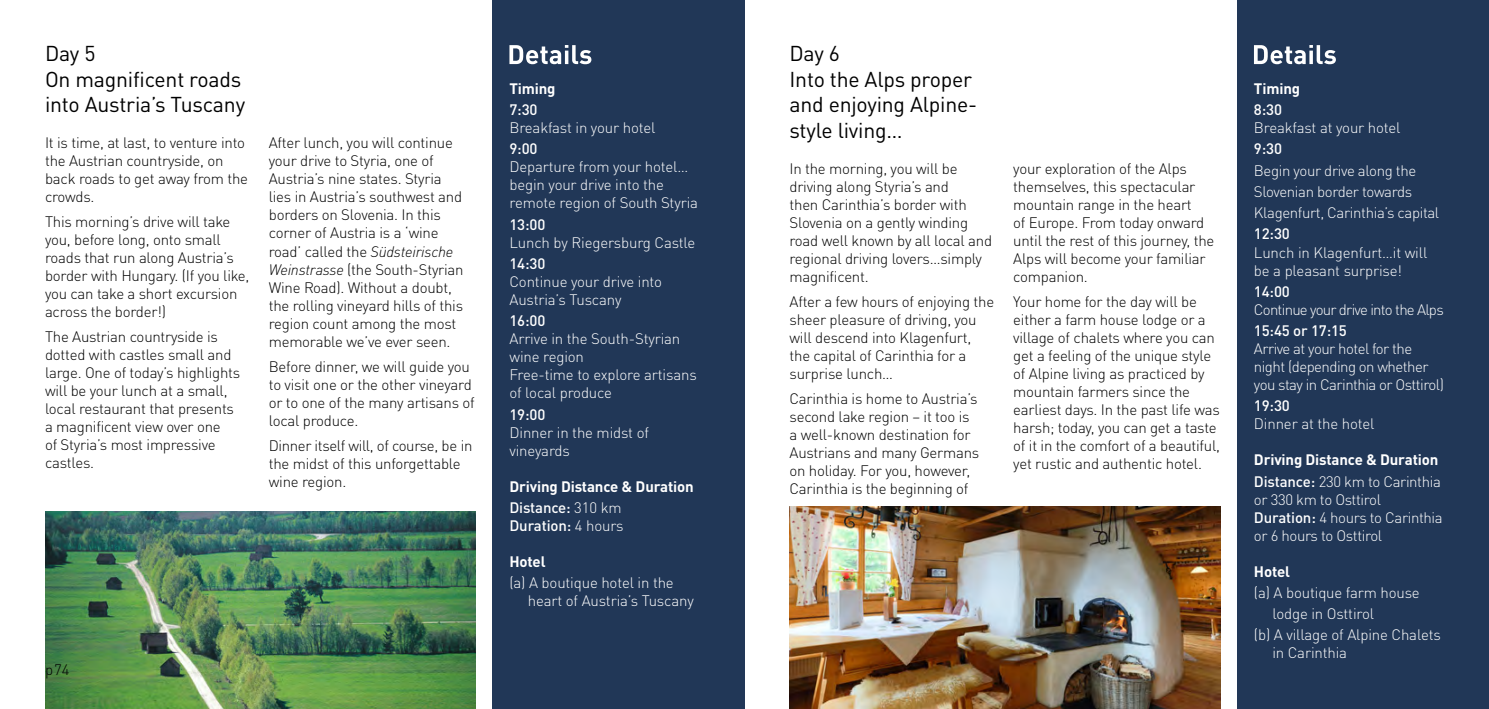
<style>
.page{position:relative;width:1489px;height:709px;background:#fff}
.page>*{position:absolute;margin:0;border:0;box-sizing:border-box;transform-origin:0 0}
.t1{font:21.25px/25.5px "DINOT";letter-spacing:-.01em;color:#000}
.t2{font:300 15px/18px "DINOT";letter-spacing:-.015em;color:#000}
.t3{font:300 15px/18px "DINOT";letter-spacing:-.01em;color:#fff}
.t4{font:700 15px/21.2px "DINOT";letter-spacing:-.01em;color:#fff}
.t5{font:500 15px "DINOT";letter-spacing:-.01em;color:#fff}
.t6{font:300 15px/18px "DINOT";letter-spacing:-.035em;color:#fff}
.t7{font:300 15px "DINOT";letter-spacing:-.05em;color:#fff}
.s1{font-family:"DIN";font-style:italic}
.s2{font-weight:500}
.s3{font-weight:300}
</style>
<div class="page">
<img style="left:45px;top:511px;width:430px;height:198px">
<img style="left:789px;top:506px;width:431px;height:203px">
<div style="left:492px;top:0;width:253px;height:709px;background:#213757"></div>
<svg style="left:509px;top:45px;width:82px;height:19px"></svg>
<div style="left:1236px;top:0;width:252px;height:709px;background:#213757"></div>
<svg style="left:1254px;top:45px;width:81px;height:19px"></svg>
<h1 class="t1" style="left:45px;top:40px;width:202px">Day 5<br>On magnificent roads into Austria’s Tuscany</h1>
<p class="t2" style="left:45px;top:134px;width:205px">It is time, at last, to venture into the Austrian countryside, on back roads to get away from the crowds.</p>
<p class="t2" style="left:45px;top:213px;width:206px">This morning’s drive will take you, before long, onto small roads that run along Austria’s border with Hungary. (If you like, you can take a short excursion across the border!)</p>
<p class="t2" style="left:45px;top:328px;width:197px">The Austrian countryside is dotted with castles small and large. One of today’s highlights will be your lunch at a small, local restaurant that presents a magnificent view over one<br>of Styria’s most impressive castles.</p>
<p class="t2" style="left:269px;top:134px;width:196px">After lunch, you will continue your drive to Styria, one of<br>Austria’s nine states. Styria lies in Austria’s southwest and borders on Slovenia. In this corner of Austria is a ‘wine road’ called the <span class="s1">Südsteirische<br>Weinstrasse</span> (the South-Styrian<br>Wine Road). Without a doubt, the rolling vineyard hills of this region count among the most memorable we’ve ever seen.</p>
<p class="t2" style="left:269px;top:357px;width:207px">Before dinner, we will guide you to visit one or the other vineyard or to one of the many artisans of local produce.</p>
<p class="t2" style="left:269px;top:436px;width:205px">Dinner itself will, of course, be in the midst of this unforgettable wine region.</p>
<p class="t2" style="left:45px;top:660px;width:26px">p74</p>
<p class="t4" style="left:509px;top:77px;width:48px">Timing</p>
<p class="t5" style="left:509px;top:100px;width:30px">7:30</p>
<p class="t3" style="left:509px;top:119px;width:147px">Breakfast in your hotel</p>
<p class="t5" style="left:509px;top:139px;width:30px">9:00</p>
<p class="t3" style="left:509px;top:158px;width:190px">Departure from your hotel… begin your drive into the remote region of South Styria</p>
<p class="t5" style="left:509px;top:215px;width:37px">13:00</p>
<p class="t3" style="left:509px;top:233px;width:187px">Lunch by Riegersburg Castle</p>
<p class="t5" style="left:509px;top:254px;width:37px">14:30</p>
<p class="t3" style="left:509px;top:272px;width:154px">Continue your drive into<br>Austria’s Tuscany</p>
<p class="t5" style="left:509px;top:311px;width:37px">16:00</p>
<p class="t3" style="left:509px;top:330px;width:189px">Arrive in the South-Styrian wine region<br>Free-time to explore artisans of local produce</p>
<p class="t5" style="left:509px;top:404px;width:37px">19:00</p>
<p class="t3" style="left:509px;top:423px;width:141px">Dinner in the midst of vineyards</p>
<p class="t4" style="left:509px;top:475px;width:186px">Driving Distance &amp; Duration<br><span class="s2">Distance:</span> <span class="s3">310 km</span></p>
<p class="t5" style="left:509px;top:516px;width:116px">Duration: <span class="s3">4 hours</span></p>
<p class="t4" style="left:509px;top:550px;width:38px">Hotel</p>
<p class="t3" style="left:528px;top:573px;width:167px;text-indent:-18px">(a) A boutique hotel in the heart of Austria’s Tuscany</p>
<h1 class="t1" style="left:789px;top:40px;width:189px">Day 6<br>Into the Alps proper and enjoying Alpine&shy;style living…</h1>
<p class="t2" style="left:789px;top:159px;width:204px">In the morning, you will be driving along Styria’s and<br>then Carinthia’s border with<br>Slovenia on a gently winding road well known by all local and regional driving lovers…simply magnificent.</p>
<p class="t2" style="left:789px;top:292px;width:206px">After a few hours of enjoying the sheer pleasure of driving, you will descend into Klagenfurt, the capital of Carinthia for a surprise lunch…</p>
<p class="t2" style="left:789px;top:389px;width:191px">Carinthia is home to Austria’s second lake region – it too is a well-known destination for<br>Austrians and many Germans on holiday. For you, however,<br>Carinthia is the beginning of</p>
<p class="t2" style="left:1013px;top:159px;width:203px">your exploration of the Alps themselves, this spectacular mountain range in the heart<br>of Europe. From today onward until the rest of this journey, the<br>Alps will become your familiar companion.</p>
<p class="t2" style="left:1013px;top:292px;width:208px">Your home for the day will be either a farm house lodge or a village of chalets where you can get a feeling of the unique style of Alpine living as practiced by mountain farmers since the earliest days. In the past life was harsh; today, you can get a taste of it in the comfort of a beautiful, yet rustic and authentic hotel.</p>
<p class="t4" style="left:1253px;top:77px;width:48px">Timing</p>
<p class="t5" style="left:1253px;top:100px;width:30px">8:30</p>
<p class="t3" style="left:1253px;top:119px;width:148px">Breakfast at your hotel</p>
<p class="t5" style="left:1253px;top:139px;width:30px">9:30</p>
<p class="t3" style="left:1253px;top:159px;width:187px;line-height:21.2px">Begin your drive along the<br>Slovenian border towards<br>Klagenfurt, Carinthia’s capital</p>
<p class="t5" style="left:1253px;top:224px;width:37px">12:30</p>
<p class="t3" style="left:1253px;top:243px;width:175px">Lunch in Klagenfurt…it will be a pleasant surprise!</p>
<p class="t5" style="left:1253px;top:282px;width:37px">14:00</p>
<p class="t7" style="left:1253px;top:300px;width:191px">Continue your drive into the Alps</p>
<p class="t5" style="left:1253px;top:321px;width:94px">15:45 or 17:15</p>
<p class="t6" style="left:1253px;top:339px;width:191px">Arrive at your hotel for the night (depending on whether you stay in Carinthia or Osttirol)</p>
<p class="t5" style="left:1253px;top:396px;width:37px">19:30</p>
<p class="t3" style="left:1253px;top:415px;width:122px">Dinner at the hotel</p>
<p class="t4" style="left:1253px;top:449px;width:188px">Driving Distance &amp; Duration<br><span class="s2">Distance:</span> <span class="s3">230 km to Carinthia</span></p>
<p class="t3" style="left:1253px;top:490px;width:190px">or 330 km to Osttirol<br><span class="s2">Duration:</span> 4 hours to Carinthia or 6 hours to Osttirol</p>
<p class="t4" style="left:1253px;top:560px;width:38px">Hotel</p>
<p class="t3" style="left:1253px;top:583px;width:167px">(a) A boutique farm house</p>
<p class="t3" style="left:1272px;top:604px;width:103px">lodge in Osttirol</p>
<p class="t3" style="left:1253px;top:626px;width:188px">(b) A village of Alpine Chalets</p>
<p class="t3" style="left:1272px;top:644px;width:76px">in Carinthia</p>
</div>
